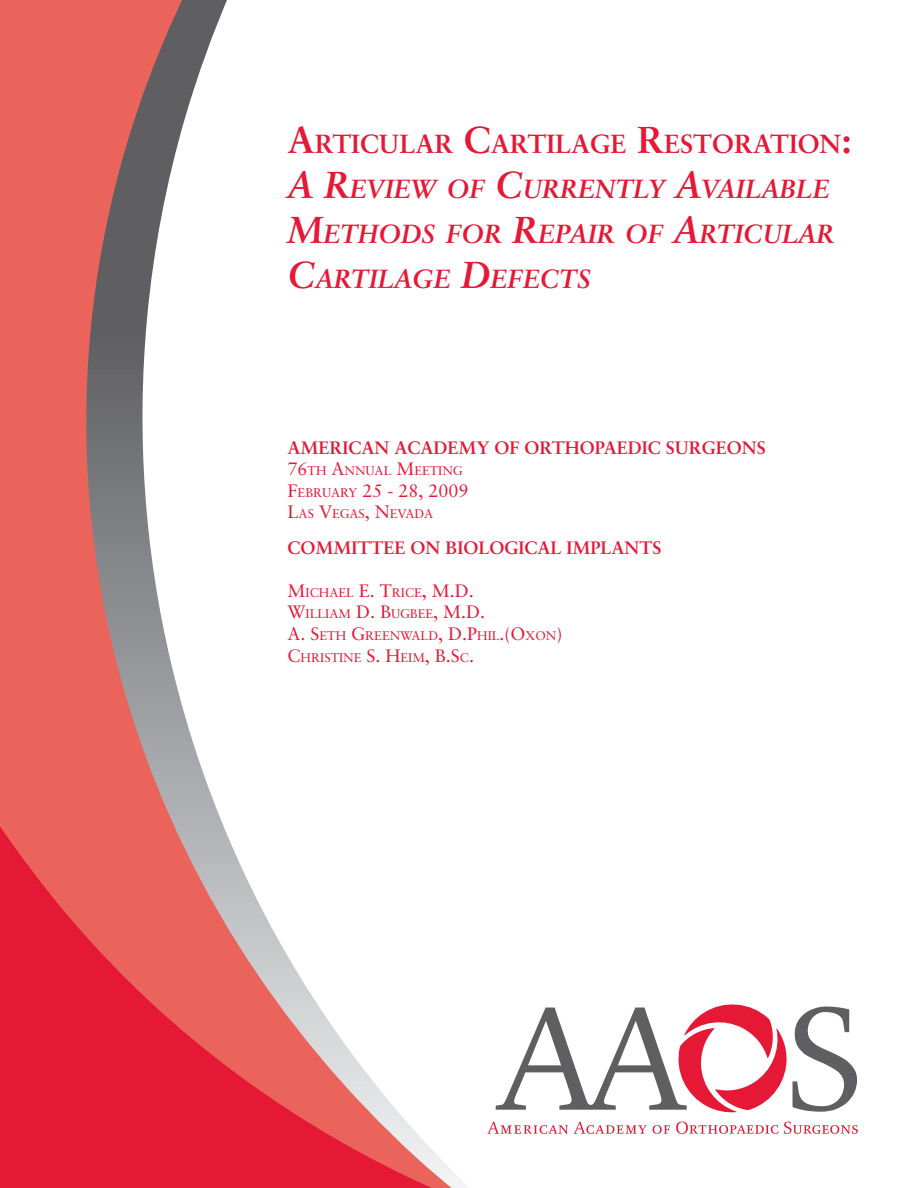
<style>
.page{position:relative;width:918px;height:1188px;background:#fff}
.page>*{position:absolute;margin:0;border:0;box-sizing:border-box;transform-origin:0 0}
.t1{font:italic 700 26.25px/45px "Sabon";color:#e51836}
.t2{font:700 18px "Sabon";color:#e51836}
.t3{font:18px "Sabon";color:#e51836}
.t4{font:12.6px/21.6px "Sabon";color:#e51836}
.s1{font-style:normal;font-size:37.5px}
.s2{font-style:normal}
.s3{font-size:37.5px}
.s4{font-size:18px}
.s5{font-size:12.6px}
</style>
<div class="page">
<svg style="left:0;top:0;width:227px;height:754px;fill:#ea6462"></svg>
<svg style="left:793px;top:1007px;width:64px;height:105px"></svg>
<svg style="left:506px;top:1004px;width:281px;height:109px"></svg>
<svg style="left:506px;top:1125px;width:62px;height:9px"></svg>
<svg style="left:574px;top:1122px;width:73px;height:12px"></svg>
<svg style="left:653px;top:1125px;width:17px;height:9px"></svg>
<svg style="left:676px;top:1122px;width:102px;height:12px"></svg>
<svg style="left:784px;top:1122px;width:74px;height:12px"></svg>
<svg style="left:0;top:754px;width:506px;height:434px"></svg>
<h1 class="t1" style="left:288px;top:124px;width:566px"><span class="s1">A</span><span class="s2">RTICULAR</span> <span class="s1">C</span><span class="s2">ARTILAGE</span> <span class="s1">R</span><span class="s2">ESTORATION</span><span class="s1">:<br></span><span class="s3">A R</span>EVIEW OF <span class="s3">C</span>URRENTLY <span class="s3">A</span>VAILABLE<br><span class="s3">M</span>ETHODS FOR <span class="s3">R</span>EPAIR OF <span class="s3">A</span>RTICULAR<br><span class="s3">C</span>ARTILAGE <span class="s3">D</span>EFECTS</h1>
<h2 class="t2" style="left:288px;top:440px;width:480px">AMERICAN ACADEMY OF ORTHOPAEDIC SURGEONS</h2>
<p class="t4" style="left:288px;top:461px;width:177px"><span class="s4">76</span>TH <span class="s4">A</span>NNUAL <span class="s4">M</span>EETING</p>
<h2 class="t3" style="left:288px;top:483px;width:182px">F<span class="s5">EBRUARY</span> 25 - 28, 2009</h2>
<p class="t4" style="left:288px;top:504px;width:147px"><span class="s4">L</span>AS <span class="s4">V</span>EGAS<span class="s4">, N</span>EVADA</p>
<h2 class="t2" style="left:288px;top:540px;width:376px">COMMITTEE ON BIOLOGICAL IMPLANTS</h2>
<p class="t4" style="left:288px;top:583px;width:276px"><span class="s4">M</span>ICHAEL <span class="s4">E. T</span>RICE<span class="s4">, M.D.<br>W</span>ILLIAM <span class="s4">D. B</span>UGBEE<span class="s4">, M.D.<br>A. S</span>ETH <span class="s4">G</span>REENWALD<span class="s4">, D.P</span>HIL<span class="s4">.(O</span>XON<span class="s4">)<br>C</span>HRISTINE <span class="s4">S. H</span>EIM<span class="s4">, B.S</span>C<span class="s4">.</span></p>
</div>
